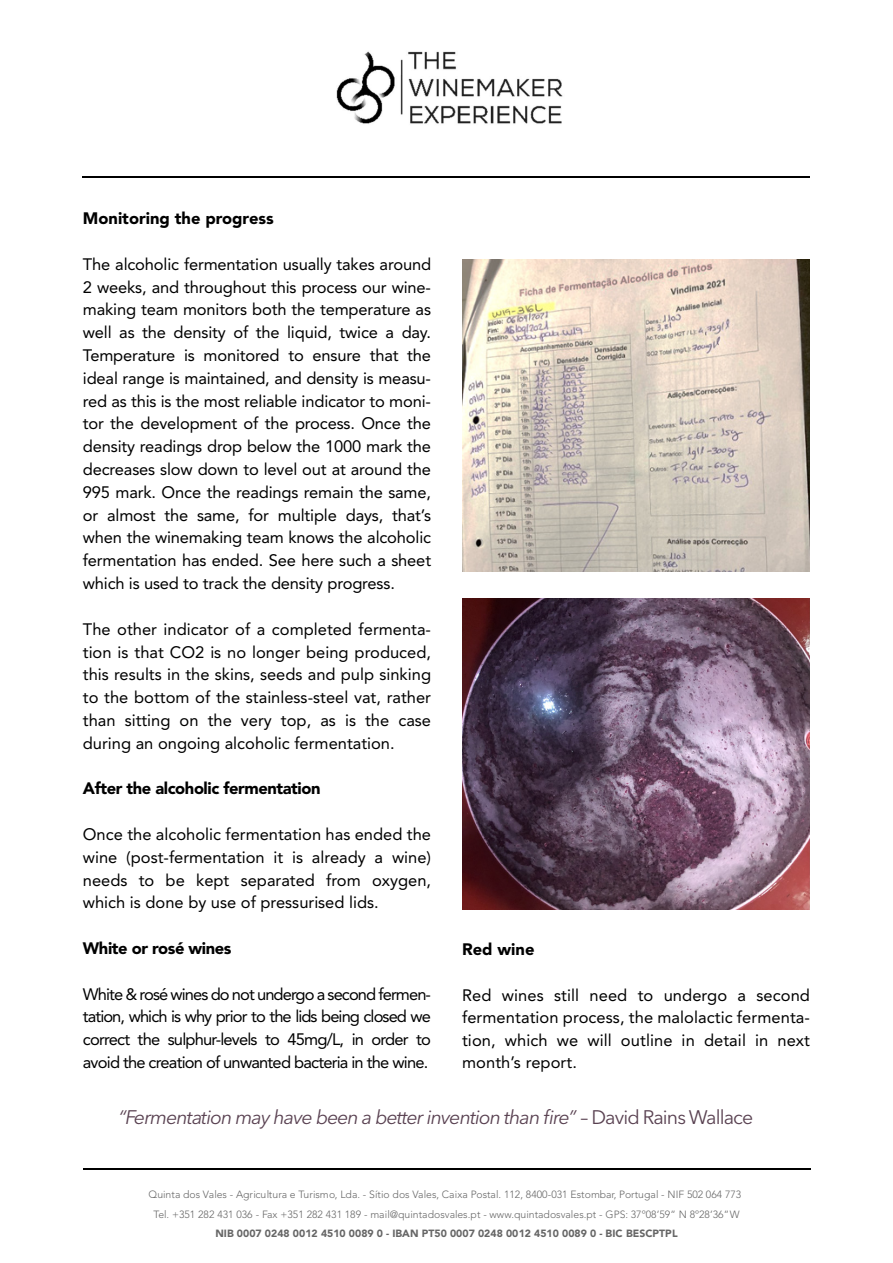
<style>
.page{position:relative;width:893px;height:1263px;background:#fff}
.page>*{position:absolute;margin:0;border:0;box-sizing:border-box;transform-origin:0 0}
.t1{font:italic 19.5px "Avenir Next LT Pro";letter-spacing:-.045em;color:#594151}
.t2{font:16.5px/22.8px "Avenir LT Std";color:#000;text-align:justify}
.t3{font:900 16.5px "Avenir LT Std";letter-spacing:-.025em;color:#000}
.t4{font:900 16.5px "Avenir LT Std";color:#000}
.t5{font:300 10.5px/19.2px "Avenir";color:#666;text-align:center}
.t6{font:900 10.5px "Avenir LT Std";color:#666}
.s1{font-style:normal}
</style>
<div class="page">
<img style="left:293px;top:51px;width:313px;height:126px">
<hr style="left:83px;top:177px;width:727px;height:1px;background:#000">
<hr style="left:83px;top:1168px;width:727px;height:1px;background:#000">
<img style="left:462px;top:260px;width:348px;height:311px">
<img style="left:462px;top:598px;width:347px;height:312px">
<p class="t4" style="left:83px;top:208px;width:192px">Monitoring the progress</p>
<p class="t2" style="left:83px;top:253px;width:350px">The alcoholic fermentation usually takes around 2 weeks, and throughout this process our wine&shy;making team monitors both the temperature as well as the density of the liquid, twice a day.<br>Temperature is monitored to ensure that the ideal range is maintained, and density is measu&shy;red as this is the most reliable indicator to moni&shy;tor the development of the process. Once the density readings drop below the 1000 mark the decreases slow down to level out at around the 995 mark. Once the readings remain the same, or almost the same, for multiple days, that’s when the winemaking team knows the alcoholic fermentation has ended. See here such a sheet which is used to track the density progress.</p>
<p class="t2" style="left:83px;top:618px;width:350px">The other indicator of a completed fermenta&shy;tion is that CO2 is no longer being produced, this results in the skins, seeds and pulp sinking to the bottom of the stainless-steel vat, rather than sitting on the very top, as is the case during an ongoing alcoholic fermentation.</p>
<p class="t3" style="left:83px;top:779px;width:239px">After the alcoholic fermentation</p>
<p class="t2" style="left:83px;top:823px;width:350px">Once the alcoholic fermentation has ended the wine (post-fermentation it is already a wine) needs to be kept separated from oxygen, which is done by use of pressurised lids.</p>
<p class="t3" style="left:83px;top:938px;width:150px">White or rosé wines</p>
<p class="t2" style="left:83px;top:982px;width:350px">White &amp; rosé wines do not undergo a second fermen&shy;tation, which is why prior to the lids being closed we correct the sulphur-levels to 45mg/L, in order to avoid the creation of unwanted bacteria in the wine.</p>
<p class="t3" style="left:462px;top:939px;width:74px">Red wine</p>
<p class="t2" style="left:462px;top:984px;width:350px">Red wines still need to undergo a second fermentation process, the malolactic fermenta&shy;tion, which we will outline in detail in next month’s report.</p>
<p class="t1" style="left:119px;top:1105px;width:636px">“Fermentation may have been a better invention than fire” <span class="s1">– David Rains Wallace</span></p>
<p class="t5" style="left:149px;top:1185px;width:594px">Quinta dos Vales - Agricultura e Turismo, Lda. - Sítio dos Vales, Caixa Postal. 112, 8400-031 Estombar, Portugal - NIF 502 064 773<br>Tel. +351 282 431 036 - Fax +351 282 431 189 - mail@quintadosvales.pt - www.quintadosvales.pt - GPS: 37º08’59” N 8º28’36”W</p>
<p class="t6" style="left:215px;top:1227px;width:464px">NIB 0007 0248 0012 4510 0089 0 - IBAN PT50 0007 0248 0012 4510 0089 0 - BIC BESCPTPL</p>
</div>
